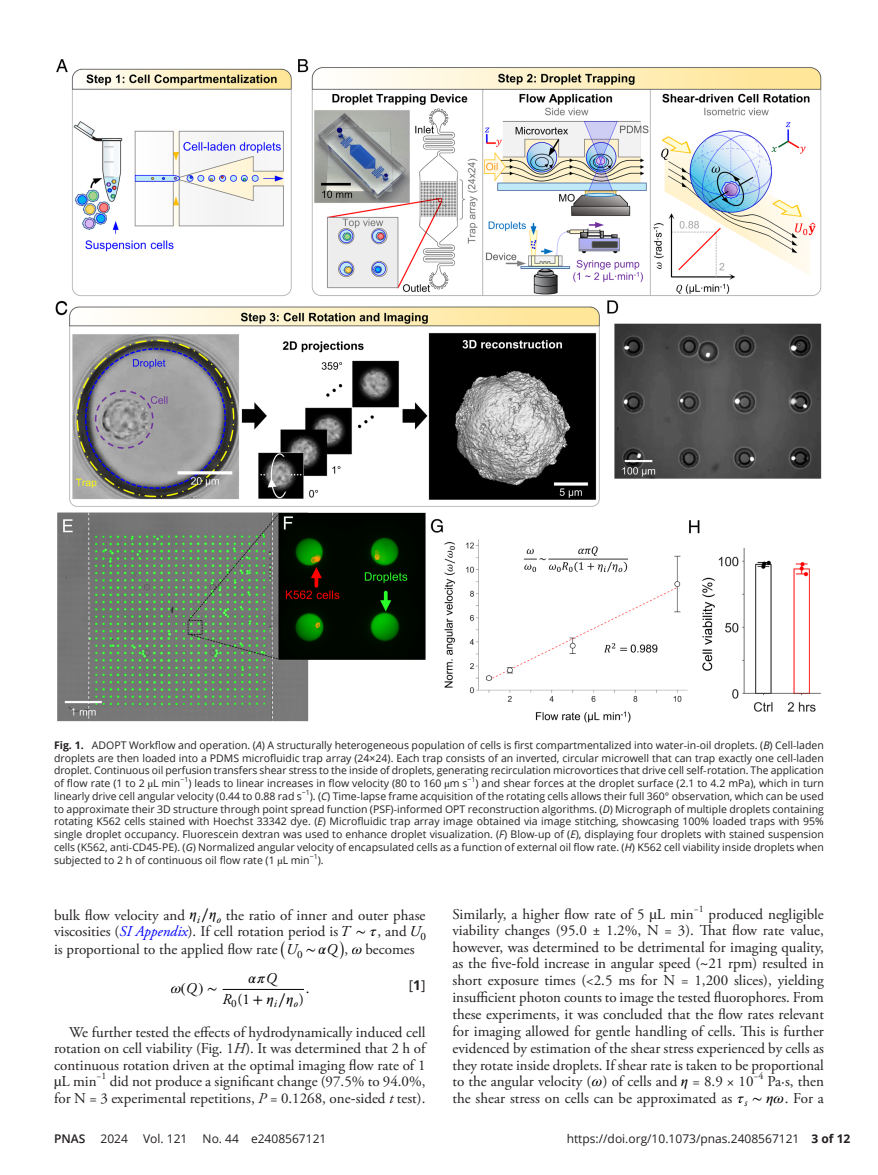
<style>
.page{position:relative;width:878px;height:1175px;background:#fff}
.page>*{position:absolute;margin:0;border:0;box-sizing:border-box;transform-origin:0 0}
.t1{font:15px/16.6px "Adobe Garamond Pro";color:#231f20;text-align:justify}
.t2{font:15px "Adobe Garamond Pro";color:#000}
.t3{font:italic 15px "Adobe Garamond Pro";color:#000}
.t4{font:15px "STIX Math";color:#000}
.t5{font:italic 15px "STIX Math";color:#000}
.t6{font:15px "STIX Math Extensions";color:#000}
.t7{font:13.5px "Open Sans";color:#231f20}
.t8{font:12px "Open Sans";color:#231f20}
.t9{font:600 12px "Open Sans";color:#231f20}
.t10{font:10.5px/12.8px "Open Sans";color:#231f20;text-align:justify}
.t11{font:10.05px "Adobe Garamond Pro";color:#231f20}
.t12{font:7.05px "Open Sans";color:#231f20}
.s1{font-weight:700}
.s2{font-style:italic}
.s3{font-family:"STIX"}
.s4{font-family:"STIX Math";font-style:italic;color:#000}
.s5{font-family:"STIX Math";color:#000}
.s6{font-style:italic;color:#00f}
.s7{font-style:italic;color:#000}
.s8{font-family:"STIX Math";font-style:normal}
.s9{font-family:"STIX Math"}
.s10{font-family:"Adobe Garamond Pro"}
.s11{font-family:"STIX Math";font-style:italic}
.s12{font-family:"Adobe Garamond Pro";font-style:italic}
</style>
<div class="page">
<hr style="left:222px;top:989px;width:82px;height:1px;background:#000">
<img style="left:56px;top:59px;width:765px;height:664px">
<p class="t10" style="left:54px;top:738px;width:771px"><span class="s1">Fig. 1.</span> ADOPT Workflow and operation. (<span class="s2">A</span>) A structurally heterogeneous population of cells is first compartmentalized into water<span class="s3">-</span>in<span class="s3">-</span>oil droplets. (<span class="s2">B</span>) Cell<span class="s3">-</span>laden droplets are then loaded into a PDMS microfluidic trap array (24×24). Each trap consists of an inverted, circular microwell that can trap exactly one cell<span class="s3">-</span>laden droplet. Continuous oil perfusion transfers shear stress to the inside of droplets, generating recirculation microvortices that drive cell self<span class="s3">-</span>rotation. The application of flow rate (1 to 2 <span class="s3">µ</span>L min</p>
<p class="t12" style="left:180px;top:774px;width:9px">−1</p>
<p class="t10" style="left:188px;top:776px;width:280px">) leads to linear increases in flow velocity (80 to 160 <span class="s3">µ</span>m s</p>
<p class="t12" style="left:467px;top:774px;width:9px">−1</p>
<p class="t10" style="left:475px;top:776px;width:350px">) and shear forces at the droplet surface (2.1 to 4.2 mPa), which in turn</p>
<p class="t10" style="left:54px;top:789px;width:249px">linearly drive cell angular velocity (0.44 to 0.88 rad s</p>
<p class="t12" style="left:302px;top:787px;width:9px">−1</p>
<p class="t10" style="left:54px;top:789px;width:771px;text-indent:256px">). (<span class="s2">C</span>) Time<span class="s3">-</span>lapse frame acquisition of the rotating cells allows their full 360° observation, which can be used to approximate their 3D structure through point spread function (PSF)<span class="s3">-</span>informed OPT reconstruction algorithms. (<span class="s2">D</span>) Micrograph of multiple droplets containing rotating K562 cells stained with Hoechst 33342 dye. (<span class="s2">E</span>) Microfluidic trap array image obtained via image stitching, showcasing 100% loaded traps with 95% single droplet occupancy. Fluorescein dextran was used to enhance droplet visualization. (<span class="s2">F</span>) Blow<span class="s3">-</span>up of (<span class="s2">E</span>), displaying four droplets with stained suspension cells (K562, anti<span class="s3">-</span>CD45<span class="s3">-</span>PE). (<span class="s2">G</span>) Normalized angular velocity of encapsulated cells as a function of external oil flow rate. (<span class="s2">H</span>) K562 cell viability inside droplets when subjected to 2 h of continuous oil flow rate (1 <span class="s3">µ</span>L min</p>
<p class="t12" style="left:309px;top:851px;width:9px">−1</p>
<p class="t10" style="left:317px;top:853px;width:7px">).</p>
<h1 class="t1" style="left:54px;top:907px;width:373px">bulk flow velocity and <span class="s4">𝜂</span><sub>i</sub><span class="s5">∕</span><span class="s4">𝜂</span><sub>o</sub> the ratio of inner and outer phase viscosities (<span class="s6">SI Appendix</span> ). If cell rotation period is <span class="s7">T</span> <span class="s5">∼</span> <span class="s4">𝜏</span>, and <span class="s7">U</span><sub>0</sub></h1>
<h1 class="t1" style="left:54px;top:941px;width:225px">is proportional to the applied flow rate</h1>
<h1 class="t6" style="left:279px;top:928px;width:8px">(</h1>
<h1 class="t3" style="left:286px;top:943px;width:53px">U<sub>0</sub> <span class="s8">∼</span><span class="s9">𝛼</span>Q</h1>
<h1 class="t6" style="left:339px;top:928px;width:8px">)</h1>
<h1 class="t1" style="left:344px;top:941px;width:72px">, <span class="s4">𝜔</span> becomes</h1>
<h1 class="t5" style="left:248px;top:972px;width:30px">𝛼𝜋<span class="s10">Q</span></h1>
<h1 class="t2" style="left:222px;top:993px;width:83px"><span class="s2">R</span><sub>0</sub>(1 <span class="s9">+</span> <span class="s11">𝜂</span><sub>i</sub><span class="s9">∕</span><span class="s11">𝜂</span><sub>o</sub>)</h1>
<h1 class="t4" style="left:171px;top:982px;width:48px"><span class="s2">𝜔</span>(<span class="s12">Q</span>) ∼</h1>
<p class="t7" style="left:408px;top:976px;width:18px">[<span class="s1">1</span>]</p>
<h1 class="t2" style="left:305px;top:982px;width:5px">.</h1>
<h1 class="t1" style="left:54px;top:1024px;width:373px;text-indent:15px">We further tested the effects of hydrodynamically induced cell rotation on cell viability ( Fig. 1<span class="s2">H</span> ). It was determined that 2 h of continuous rotation driven at the optimal imaging flow rate of 1 <span class="s3">µ</span>L min</h1>
<p class="t11" style="left:97px;top:1070px;width:11px">−1</p>
<h1 class="t1" style="left:54px;top:1073px;width:373px;text-align:right">did not produce a significant change (97.5% to 94.0%,<br>for N = 3 experimental repetitions, <span class="s2">P</span> = 0.1268, one<span class="s3">-</span>sided <span class="s2">t</span> test).</h1>
<h1 class="t1" style="left:452px;top:906px;width:242px">Similarly, a higher flow rate of 5 <span class="s3">µ</span>L min</h1>
<p class="t11" style="left:693px;top:902px;width:11px">−1</p>
<p class="t1" style="left:452px;top:906px;width:373px;text-indent:256px">produced negligible viability changes (95.0 ± 1.2%, N = 3). That flow rate value, however, was determined to be detrimental for imaging quality, as the five<span class="s3">-</span>fold increase in angular speed (<span class="s3">~</span>21 rpm) resulted in short exposure times (&lt;2.5 ms for N = 1,200 slices), yielding insufficient photon counts to image the tested fluorophores. From these experiments, it was concluded that the flow rates relevant for imaging allowed for gentle handling of cells. This is further evidenced by estimation of the shear stress experienced by cells as they rotate inside droplets. If shear rate is taken to be proportional to the angular velocity ( <span class="s4">𝜔</span> ) of cells and <span class="s4">𝜂</span> = 8.9 × 10</p>
<p class="t11" style="left:753px;top:1070px;width:11px">−4</p>
<h1 class="t1" style="left:452px;top:1073px;width:373px;text-align:right">Pa·s, then<br>the shear stress on cells can be approximated as <span class="s4">𝜏</span><sub>s</sub> <span class="s5">∼</span> <span class="s4">𝜂𝜔</span> . For a</h1>
<p class="t9" style="left:54px;top:1130px;width:33px">PNAS</p>
<p class="t8" style="left:100px;top:1130px;width:29px">2024</p>
<p class="t8" style="left:143px;top:1130px;width:46px">Vol. 121</p>
<p class="t8" style="left:202px;top:1130px;width:125px">No. 44 e2408567121</p>
<p class="t8" style="left:566px;top:1130px;width:285px">https://doi.org/10.1073/pnas.2408567121 <span class="s1">3 of 12</span></p>
</div>
